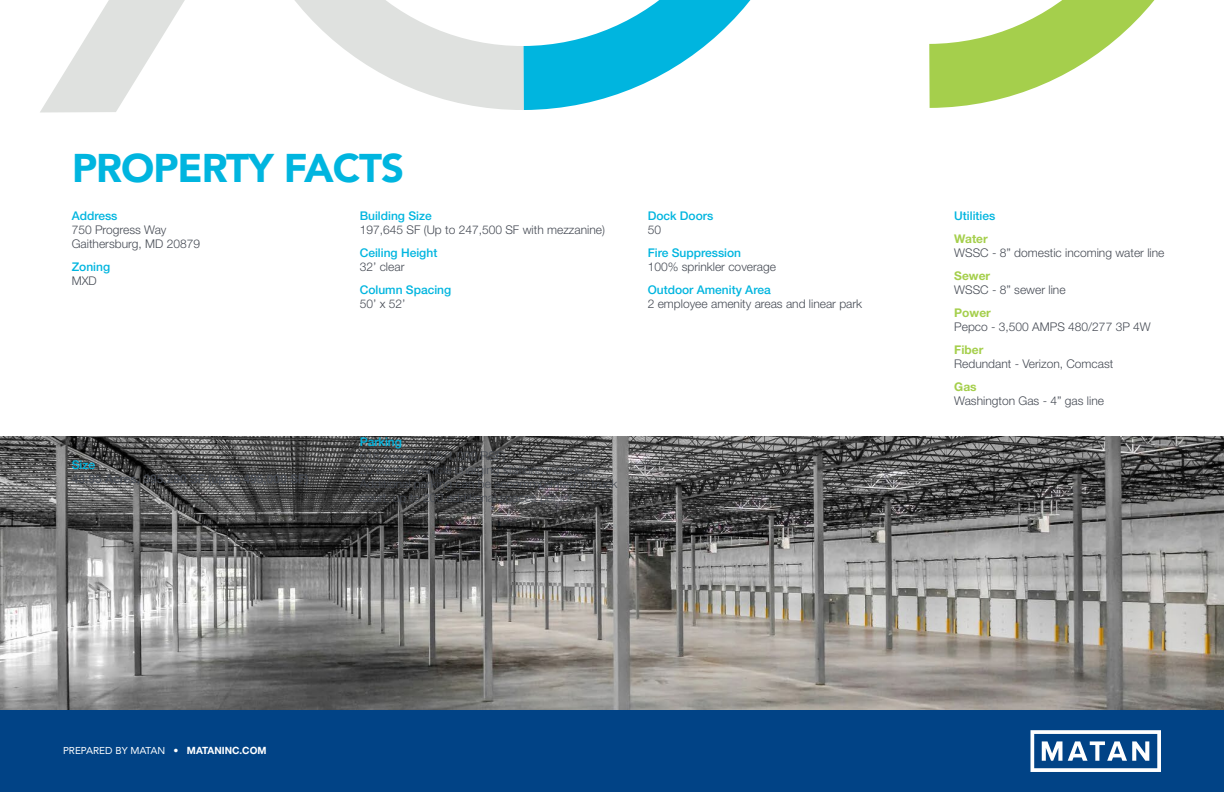
<style>
.page{position:relative;width:1224px;height:792px;background:#fff}
.page>*{position:absolute;margin:0;border:0;box-sizing:border-box;transform-origin:0 0}
.t1{font:900 40px "Avenir";letter-spacing:-.025em;color:#00b5df}
.t2{font:300 12px/14px "Helvetica Neue LT Std";color:#474c55}
.t3{font:500 12px "Helvetica Neue LT Std";color:#00b5df}
.t4{font:500 12px "Helvetica Neue LT Std";color:#474c55}
.t5{font:700 12px "Helvetica Neue LT Std";color:#a5cf4c}
.t6{font:10px "Avenir";color:#fff}
.s1{font-family:"Helvetica Neue LT Std";font-weight:700}
</style>
<div class="page">
<svg style="left:40px;top:0;width:145px;height:112px"></svg>
<svg style="left:929px;top:0;width:226px;height:108px"></svg>
<svg style="left:295px;top:0;width:456px;height:110px"></svg>
<img style="left:0;top:436px;width:1224px;height:275px">
<div style="left:0;top:711px;width:1224px;height:81px;background:#014386"></div>
<svg style="left:1030px;top:730px;width:131px;height:42px"></svg>
<h1 class="t1" style="left:72px;top:134px;width:334px">PROPERTY FACTS</h1>
<p class="t3" style="left:72px;top:209px;width:47px">Address</p>
<p class="t2" style="left:72px;top:223px;width:130px">750 Progress Way<br>Gaithersburg, MD 20879</p>
<p class="t3" style="left:72px;top:260px;width:40px">Zoning</p>
<p class="t2" style="left:72px;top:274px;width:27px">MXD</p>
<p class="t3" style="left:360px;top:209px;width:74px">Building Size</p>
<p class="t2" style="left:360px;top:223px;width:247px">197,645 SF (Up to 247,500 SF with mezzanine)</p>
<p class="t3" style="left:360px;top:246px;width:79px">Ceiling Height</p>
<p class="t2" style="left:360px;top:260px;width:46px">32’ clear</p>
<p class="t3" style="left:360px;top:283px;width:93px">Column Spacing</p>
<p class="t2" style="left:360px;top:297px;width:47px">50’ x 52’</p>
<p class="t3" style="left:648px;top:209px;width:67px">Dock Doors</p>
<p class="t2" style="left:648px;top:223px;width:15px">50</p>
<p class="t3" style="left:648px;top:246px;width:95px">Fire Suppression</p>
<p class="t2" style="left:648px;top:260px;width:130px">100% sprinkler coverage</p>
<p class="t3" style="left:648px;top:283px;width:124px">Outdoor Amenity Area</p>
<p class="t2" style="left:648px;top:297px;width:216px">2 employee amenity areas and linear park</p>
<p class="t3" style="left:72px;top:458px;width:25px">Size</p>
<p class="t4" style="left:72px;top:472px;width:238px">43.95 Acres, 395,290 SF (up to 495,000 SF)</p>
<p class="t3" style="left:360px;top:435px;width:44px">Parking</p>
<p class="t2" style="left:360px;top:449px;width:259px">618 spaces (1.5/1,000 RSF)<br>20 electric vehicle charging stations included.<br>Additional parking can be accommodated in truck court, up to 200 additional spaces per lot.</p>
<p class="t3" style="left:954px;top:209px;width:43px">Utilities</p>
<p class="t5" style="left:954px;top:232px;width:35px">Water</p>
<p class="t2" style="left:954px;top:246px;width:212px">WSSC - 8” domestic incoming water line</p>
<p class="t5" style="left:954px;top:269px;width:37px">Sewer</p>
<p class="t2" style="left:954px;top:283px;width:113px">WSSC - 8” sewer line</p>
<p class="t5" style="left:954px;top:306px;width:38px">Power</p>
<p class="t2" style="left:954px;top:320px;width:198px">Pepco - 3,500 AMPS 480/277 3P 4W</p>
<p class="t5" style="left:954px;top:343px;width:31px">Fiber</p>
<p class="t2" style="left:954px;top:357px;width:161px">Redundant - Verizon, Comcast</p>
<p class="t5" style="left:954px;top:380px;width:24px">Gas</p>
<p class="t2" style="left:954px;top:394px;width:151px">Washington Gas - 4” gas line</p>
<p class="t6" style="left:63px;top:743px;width:205px">PREPARED BY MATAN • <span class="s1">MATANINC.COM</span></p>
</div>
